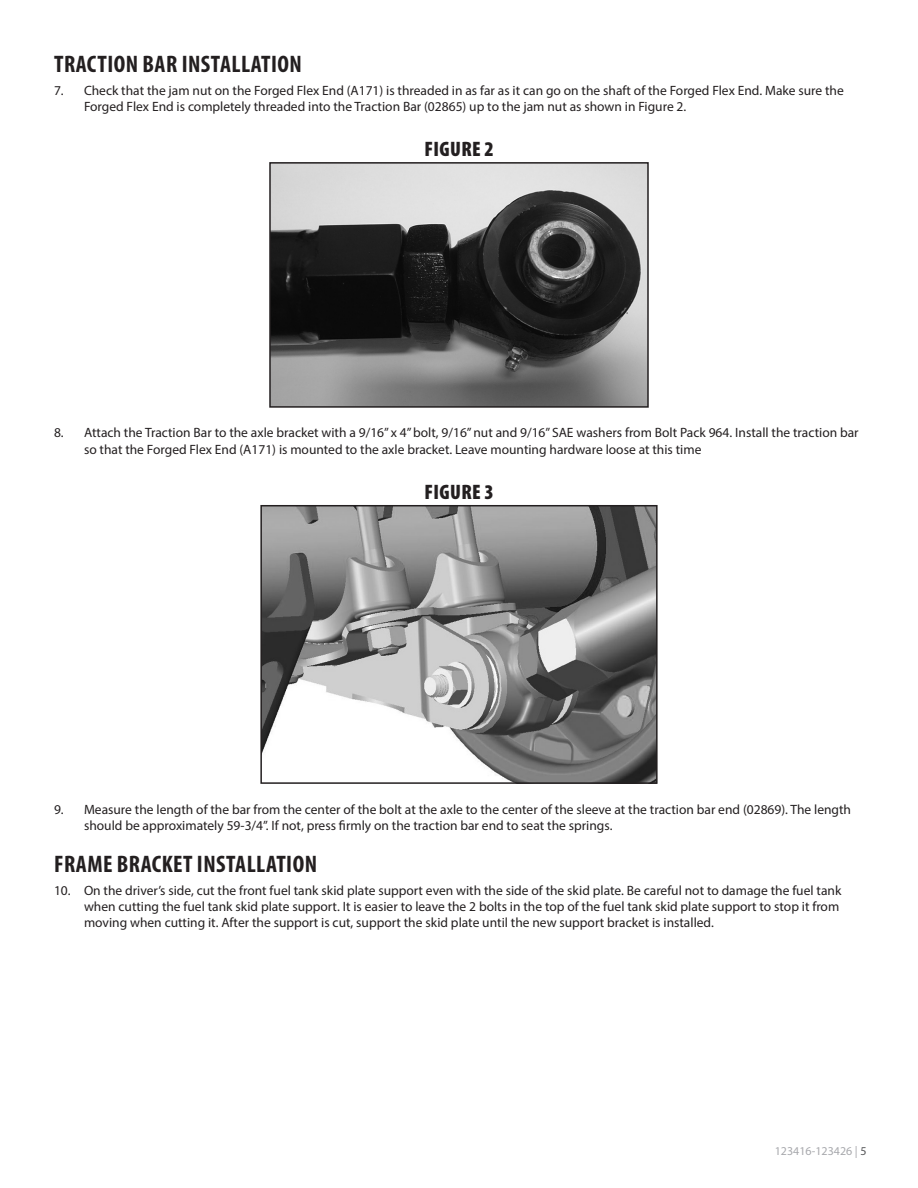
<style>
.page{position:relative;width:918px;height:1188px;background:#fff}
.page>*{position:absolute;margin:0;border:0;box-sizing:border-box;transform-origin:0 0}
.Headlines{font:700 condensed 24px "Myriad Pro";letter-spacing:.02em;color:#231f20}
.t1{font:900 condensed 21px "Myriad Pro";letter-spacing:.02em;color:#231f20}
.t2{font:13.5px/16.2px "Myriad Pro";color:#231f20}
.t3{font:12px "Myriad Pro";color:#a8a9ad}
.s1{color:#57585a}
</style>
<div class="page">
<img style="left:272px;top:165px;width:374px;height:240px">
<div style="left:269px;top:162px;width:380px;height:246px;border:2px solid #231f20"></div>
<img style="left:263px;top:508px;width:392px;height:273px">
<div style="left:260px;top:505px;width:398px;height:279px;border:2px solid #231f20"></div>
<p class="Headlines" style="left:54px;top:49px;width:249px">TRACTION BAR INSTALLATION</p>
<p class="t2" style="left:84px;top:82px;width:761px;text-indent:-30px">7. Check that the jam nut on the Forged Flex End (A171) is threaded in as far as it can go on the shaft of the Forged Flex End. Make sure the<br>Forged Flex End is completely threaded into the Traction Bar (02865) up to the jam nut as shown in Figure 2.</p>
<p class="t1" style="left:424px;top:136px;width:71px">FIGURE 2</p>
<p class="t2" style="left:84px;top:425px;width:776px;text-indent:-30px">8. Attach the Traction Bar to the axle bracket with a 9/16” x 4” bolt, 9/16” nut and 9/16” SAE washers from Bolt Pack 964. Install the traction bar so that the Forged Flex End (A171) is mounted to the axle bracket. Leave mounting hardware loose at this time</p>
<p class="t1" style="left:424px;top:479px;width:71px">FIGURE 3</p>
<p class="t2" style="left:84px;top:801px;width:769px;text-indent:-30px">9. Measure the length of the bar from the center of the bolt at the axle to the center of the sleeve at the traction bar end (02869). The length should be approximately 59-3/4”. If not, press firmly on the traction bar end to seat the springs.</p>
<p class="Headlines" style="left:54px;top:849px;width:264px">FRAME BRACKET INSTALLATION</p>
<p class="t2" style="left:84px;top:882px;width:759px;text-indent:-30px">10. On the driver’s side, cut the front fuel tank skid plate support even with the side of the skid plate. Be careful not to damage the fuel tank when cutting the fuel tank skid plate support. It is easier to leave the 2 bolts in the top of the fuel tank skid plate support to stop it from moving when cutting it. After the support is cut, support the skid plate until the new support bracket is installed.</p>
<p class="t3" style="left:775px;top:1143px;width:93px">123416-123426 | <span class="s1">5</span></p>
</div>
